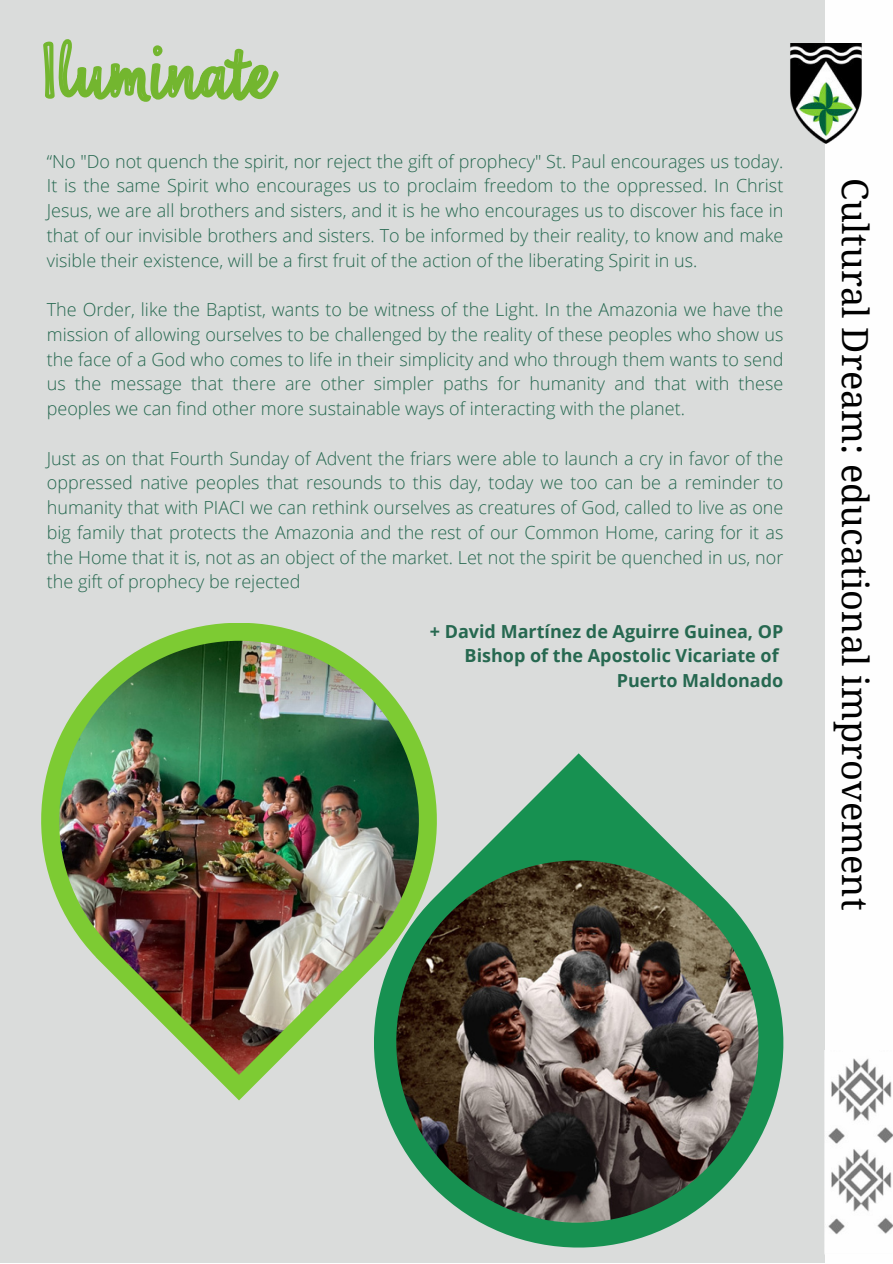
<style>
.page{position:relative;width:893px;height:1264px;background:#fff}
.page>*{position:absolute;margin:0;border:0;box-sizing:border-box;transform-origin:0 0}
.t1{font:36px "Noto Serif";color:#000}
.t2{font:300 18px/24.8px "Open Sans";color:#266850;text-align:justify}
.t3{font:700 18px/24.8px "Open Sans";color:#266850;text-align:right}
</style>
<div class="page">
<div style="left:0;top:0;width:824px;height:1262px;background:#dadcdb"></div>
<img style="left:790px;top:43px;width:72px;height:100px">
<img style="left:824px;top:1050px;width:68px;height:212px">
<svg style="left:382px;top:753px;width:401px;height:494px"></svg>
<img style="left:396px;top:860px;width:362px;height:362px;border-radius:50%">
<img style="left:41px;top:623px;width:396px;height:477px">
<svg style="left:43px;top:39px;width:236px;height:63px"></svg>
<p class="t2" style="left:47px;top:148px;width:738px">“No "Do not quench the spirit, nor reject the gift of prophecy" St. Paul encourages us today.<br>It is the same Spirit who encourages us to proclaim freedom to the oppressed. In Christ Jesus, we are all brothers and sisters, and it is he who encourages us to discover his face in that of our invisible brothers and sisters. To be informed by their reality, to know and make visible their existence, will be a first fruit of the action of the liberating Spirit in us.</p>
<p class="t2" style="left:47px;top:297px;width:738px">The Order, like the Baptist, wants to be witness of the Light. In the Amazonia we have the mission of allowing ourselves to be challenged by the reality of these peoples who show us the face of a God who comes to life in their simplicity and who through them wants to send us the message that there are other simpler paths for humanity and that with these peoples we can find other more sustainable ways of interacting with the planet.</p>
<p class="t2" style="left:47px;top:445px;width:738px">Just as on that Fourth Sunday of Advent the friars were able to launch a cry in favor of the oppressed native peoples that resounds to this day, today we too can be a reminder to humanity that with PIACI we can rethink ourselves as creatures of God, called to live as one big family that protects the Amazonia and the rest of our Common Home, caring for it as the Home that it is, not as an object of the market. Let not the spirit be quenched in us, nor the gift of prophecy be rejected</p>
<p class="t3" style="left:430px;top:618px;width:355px">+ David Martínez de Aguirre Guinea, OP<br>Bishop of the Apostolic Vicariate of<br>Puerto Maldonado</p>
<h1 class="t1" style="left:879px;top:178px;width:733px;rotate:90deg">Cultural Dream: educational improvement</h1>
</div>
